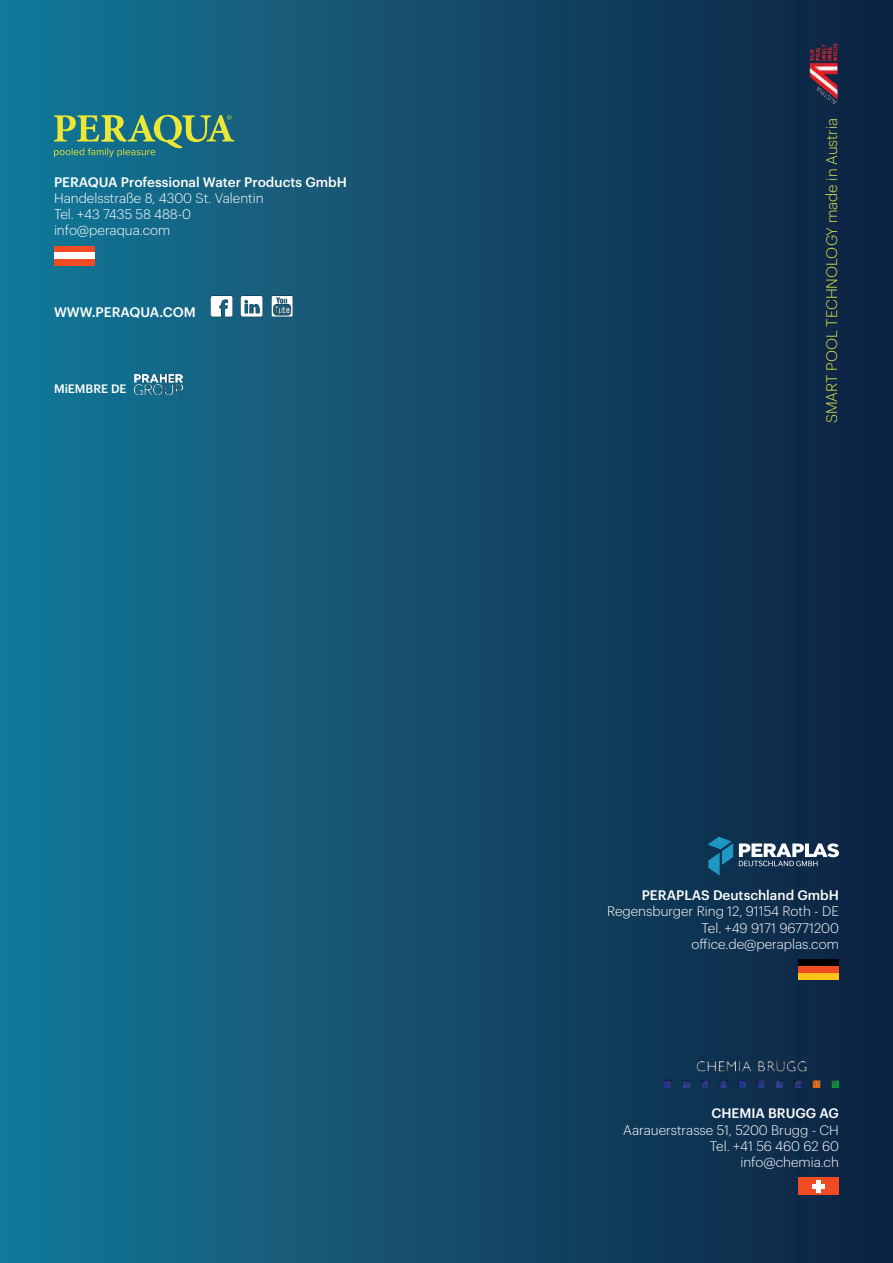
<style>
.page{position:relative;width:893px;height:1263px;background:#fff}
.page>*{position:absolute;margin:0;border:0;box-sizing:border-box;transform-origin:0 0}
.t1{font:300 15px "Graphik LC";color:#e2e447}
.t2{font:300 13.5px/16.2px "Graphik LC";color:#fff;text-align:right}
.t3{font:500 13.5px "Graphik LC";color:#fff}
.t4{font:500 12px "Graphik LC";color:#fff}
</style>
<div class="page">
<div style="left:0;top:0;width:893px;height:1263px;background:linear-gradient(to right,#167998,#0e213f)"></div>
<svg style="left:54px;top:115px;width:180px;height:42px;background:#4f8d71"></svg>
<img style="left:809px;top:43px;width:28px;height:62px">
<svg style="left:707px;top:837px;width:26px;height:38px"></svg>
<svg style="left:739px;top:843px;width:100px;height:23px"></svg>
<img style="left:664px;top:1061px;width:175px;height:26px">
<div style="left:798px;top:959px;width:41px;height:7px;background:#000002"></div>
<div style="left:798px;top:966px;width:41px;height:7px;background:#f04b22"></div>
<div style="left:798px;top:973px;width:41px;height:7px;background:#fec21a"></div>
<div style="left:798px;top:1177px;width:41px;height:18px;background:#f04b22"></div>
<div style="left:816px;top:1180px;width:5px;height:12px;background:#fff"></div>
<hr style="left:812px;top:1184px;width:13px;height:4px;background:#fff">
<div style="left:54px;top:246px;width:41px;height:6px;background:#f04b22"></div>
<div style="left:54px;top:252px;width:41px;height:7px;background:#fff"></div>
<div style="left:54px;top:259px;width:41px;height:7px;background:#f04b22"></div>
<img style="left:135px;top:374px;width:48px;height:20px">
<img style="left:209px;top:293px;width:25px;height:26px">
<img style="left:239px;top:293px;width:25px;height:26px">
<img style="left:269px;top:293px;width:26px;height:26px">
<p class="t3" style="left:54px;top:171px;width:294px">PERAQUA Professional Water Products GmbH</p>
<p class="t2" style="left:54px;top:189px;width:211px;text-align:left">Handelsstraße 8, 4300 St. Valentin<br>Tel. +43 7435 58 488-0 info@peraqua.com</p>
<p class="t3" style="left:54px;top:302px;width:143px">WWW.PERAQUA.COM</p>
<p class="t4" style="left:54px;top:379px;width:74px">MiEMBRE DE</p>
<p class="t1" style="left:821px;top:423px;width:307px;rotate:-90deg">SMART POOL TECHNOLOGY made in Austria</p>
<p class="t3" style="left:642px;top:885px;width:199px">PERAPLAS Deutschland GmbH</p>
<p class="t2" style="left:607px;top:902px;width:233px">Regensburger Ring 12, 91154 Roth - DE<br>Tel. +49 9171 96771200 office.de@peraplas.com</p>
<p class="t3" style="left:711px;top:1103px;width:129px">CHEMIA BRUGG AG</p>
<p class="t2" style="left:623px;top:1120px;width:217px">Aarauerstrasse 51, 5200 Brugg - CH<br>Tel. +41 56 460 62 60 info@chemia.ch</p>
</div>
